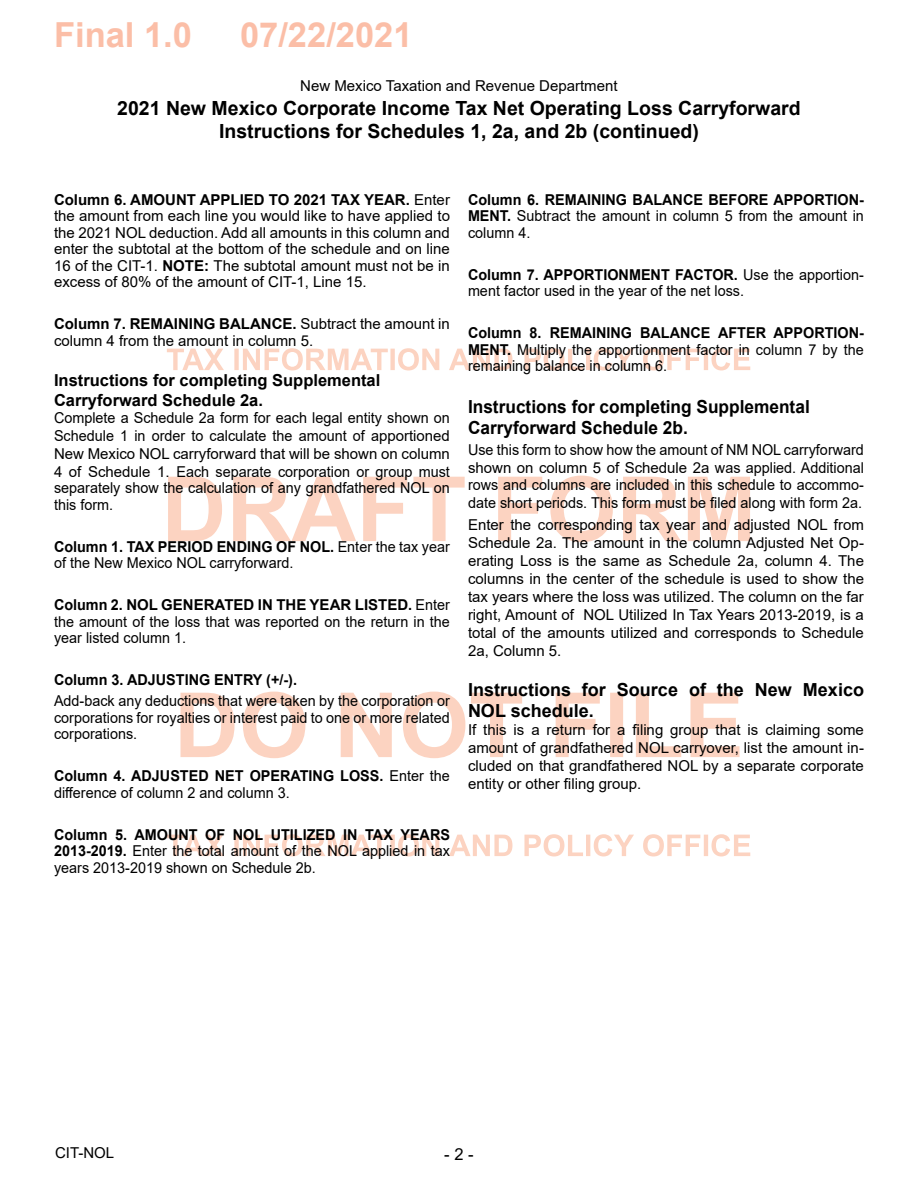
<style>
.page{position:relative;width:918px;height:1188px;background:#fff}
.page>*{position:absolute;margin:0;border:0;box-sizing:border-box;transform-origin:0 0}
.Doc_Body_Text{font:700 34.5px "Arial";color:#fbbea7}
.t1{font:700 19.5px "Arial";color:#000}
.t2{font:700 18px "Arial";color:#000;scale:.96 1}
.t3{font:700 18px/21.6px "Arial";color:#000}
.t4{font:700 16.5px "Arial";color:#000}
.t5{font:16.5px "Arial";color:#000}
.t6{font:15px/16.5px "Arial";color:#000;text-align:justify;scale:.96 1}
.t7{font:15px/18px "Arial";color:#000;text-align:justify}
.t8{font:700 15px "Arial";color:#000;scale:.96 1}
.s1{font-weight:700}
</style>
<div class="page">
<svg style="left:167px;top:834px;width:583px;height:22px"></svg>
<svg style="left:181px;top:692px;width:559px;height:66px"></svg>
<svg style="left:168px;top:476px;width:582px;height:66px"></svg>
<svg style="left:167px;top:348px;width:583px;height:22px"></svg>
<p class="Doc_Body_Text" style="left:54px;top:11px;width:140px">Final 1.0</p>
<p class="Doc_Body_Text" style="left:240px;top:11px;width:174px">07/22/2021</p>
<p class="t7" style="left:300px;top:77px;width:319px">New Mexico Taxation and Revenue Department</p>
<p class="t1" style="left:117px;top:94px;width:685px">2021 New Mexico Corporate Income Tax Net Operating Loss Carryforward</p>
<p class="t1" style="left:219px;top:118px;width:482px">Instructions for Schedules 1, 2a, and 2b (continued)</p>
<p class="t7" style="left:54px;top:191px;width:398px;line-height:16.5px"><span class="s1">Column 6. AMOUNT APPLIED TO 2021 TAX YEAR.</span> Enter the amount from each line you would like to have applied to the 2021 NOL deduction. Add all amounts in this column and enter the subtotal at the bottom of the schedule and on line 16 of the CIT-1. <span class="s1">NOTE:</span> The subtotal amount must not be in excess of 80% of the amount of CIT-1, Line 15.</p>
<p class="t7" style="left:54px;top:316px;width:397px;line-height:16.5px"><span class="s1">Column 7. REMAINING BALANCE.</span> Subtract the amount in column 4 from the amount in column 5.</p>
<p class="t4" style="left:54px;top:369px;width:328px">Instructions for completing Supplemental</p>
<p class="t4" style="left:54px;top:389px;width:211px">Carryforward Schedule 2a.</p>
<p class="t6" style="left:54px;top:408px;width:414px;line-height:18px">Complete a Schedule 2a form for each legal entity shown on Schedule 1 in order to calculate the amount of apportioned New Mexico NOL carryforward that will be shown on column 4 of Schedule 1. Each separate corporation or group must</p>
<p class="t6" style="left:54px;top:479px;width:414px">separately show the calculation of any grandfathered NOL on this form.</p>
<p class="t6" style="left:54px;top:538px;width:414px"><span class="s1">Column 1. TAX PERIOD ENDING OF NOL.</span> Enter the tax year of the New Mexico NOL carryforward.</p>
<p class="t6" style="left:54px;top:596px;width:414px"><span class="s1">Column 2. NOL GENERATED IN THE YEAR LISTED.</span> Enter the amount of the loss that was reported on the return in the year listed column 1.</p>
<p class="t8" style="left:54px;top:669px;width:255px">Column 3. ADJUSTING ENTRY (+/-).</p>
<p class="t6" style="left:54px;top:692px;width:414px">Add-back any deductions that were taken by the corporation or corporations for royalties or interest paid to one or more related corporations.</p>
<p class="t6" style="left:54px;top:767px;width:414px"><span class="s1">Column 4. ADJUSTED NET OPERATING LOSS.</span> Enter the difference of column 2 and column 3.</p>
<p class="t6" style="left:54px;top:826px;width:414px"><span class="s1">Column 5. AMOUNT OF NOL UTILIZED IN TAX YEARS 2013-2019.</span> Enter the total amount of the NOL applied in tax years 2013-2019 shown on Schedule 2b.</p>
<p class="t6" style="left:468px;top:191px;width:414px"><span class="s1">Column 6. REMAINING BALANCE BEFORE APPORTION-MENT.</span> Subtract the amount in column 5 from the amount in column 4.</p>
<p class="t6" style="left:468px;top:266px;width:414px"><span class="s1">Column 7. APPORTIONMENT FACTOR.</span> Use the apportion&shy;ment factor used in the year of the net loss.</p>
<p class="t6" style="left:468px;top:325px;width:414px"><span class="s1">Column 8. REMAINING BALANCE AFTER APPORTION-MENT.</span> Multiply the apportionment factor in column 7 by the remaining balance in column 6.</p>
<p class="t2" style="left:468px;top:394px;width:358px">Instructions for completing Supplemental</p>
<p class="t2" style="left:468px;top:415px;width:231px">Carryforward Schedule 2b.</p>
<p class="t6" style="left:468px;top:441px;width:414px;line-height:18px">Use this form to show how the amount of NM NOL carryforward shown on column 5 of Schedule 2a was applied. Additional</p>
<p class="t6" style="left:468px;top:475px;width:414px;line-height:18px">rows and columns are included in this schedule to accommo&shy;date short periods. This form must be filed along with form 2a.</p>
<p class="t7" style="left:468px;top:516px;width:398px">Enter the corresponding tax year and adjusted NOL from Schedule 2a. The amount in the column Adjusted Net Op&shy;erating Loss is the same as Schedule 2a, column 4. The columns in the center of the schedule is used to show the tax years where the loss was utilized. The column on the far right, Amount of NOL Utilized In Tax Years 2013-2019, is a total of the amounts utilized and corresponds to Schedule 2a, Column 5.</p>
<p class="t3" style="left:468px;top:679px;width:398px">Instructions for Source of the New Mexico<br>NOL schedule.</p>
<p class="t7" style="left:468px;top:721px;width:397px">If this is a return for a filing group that is claiming some amount of grandfathered NOL carryover, list the amount in&shy;cluded on that grandfathered NOL by a separate corporate entity or other filing group.</p>
<p class="t7" style="left:55px;top:1144px;width:61px">CIT-NOL</p>
<p class="t5" style="left:444px;top:1142px;width:31px">- 2 -</p>
</div>
